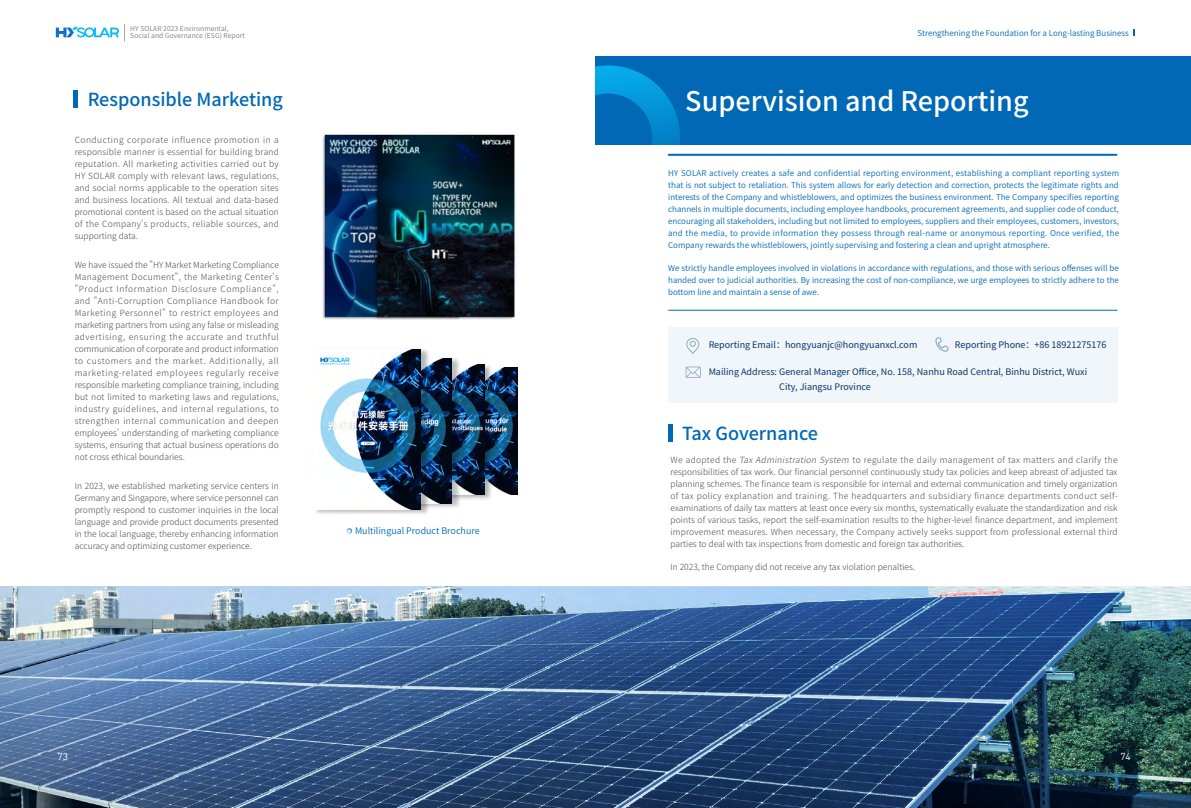
<style>
.page{position:relative;width:1191px;height:808px;background:#fff}
.page>*{position:absolute;margin:0;border:0;box-sizing:border-box;transform-origin:0 0}
.t1{font:500 27px "Source Han Sans CN";color:#fff}
.t2{font:500 18px "Source Han Sans CN";color:#0168b5}
.t3{font:10px "DIN";color:#fff}
.t4{font:9px/14.3px "Source Han Sans CN";color:#0b3166}
.t5{font:9px "Source Han Sans SC";color:#0168b5}
.t6{font:300 8.5px/12px "Source Han Sans CN";color:#4c4948;text-align:justify}
.t7{font:8px/12px "Source Han Sans CN";color:#0168b5;text-align:justify}
.t8{font:8px "Source Han Sans SC";color:#0168b5}
.t9{font:6.8px/7.7px "Source Han Sans CN";letter-spacing:.01em;color:#7d7d7d}
.s1{font-style:italic}
</style>
<div class="page">
<svg style="left:56px;top:24px;width:69px;height:17px"></svg>
<svg style="left:346px;top:528px;width:6px;height:6px"></svg>
<img style="left:322px;top:134px;width:194px;height:185px">
<img style="left:0;top:587px;width:119px;height:221px">
<img style="left:119px;top:587px;width:1072px;height:221px">
<div style="left:595px;top:56px;width:596px;height:88px;background:#0168b5"></div>
<svg style="left:595px;top:65px;width:85px;height:79px"></svg>
<img style="left:493px;top:368px;width:24px;height:126px">
<div style="left:396px;top:363px;width:97px;height:138px;background:#000;opacity:.3"></div>
<img style="left:461px;top:365px;width:23px;height:129px">
<div style="left:354px;top:357px;width:107px;height:153px;background:#000;opacity:.26"></div>
<img style="left:430px;top:359px;width:22px;height:144px">
<div style="left:313px;top:347px;width:117px;height:168px;background:#000;opacity:.29"></div>
<img style="left:313px;top:349px;width:107px;height:160px">
<div style="left:73px;top:90px;width:5px;height:18px;background:#0168b5"></div>
<div style="left:667px;top:424px;width:5px;height:18px;background:#0168b5"></div>
<hr style="left:668px;top:154px;width:448px;height:2px;background:#0168b5">
<hr style="left:668px;top:310px;width:449px;height:1px;background:#0168b5">
<div style="left:668px;top:327px;width:449px;height:76px;background:#f0f6fa"></div>
<p class="t9" style="left:130px;top:25px;width:116px">HY SOLAR 2023 Environmental,<br>Social and Governance (ESG) Report</p>
<h2 class="t2" style="left:88px;top:89px;width:197px">Responsible Marketing</h2>
<p class="t6" style="left:75px;top:134px;width:206px">Conducting corporate influence promotion in a responsible manner is essential for building brand reputation. All marketing activities carried out by HY SOLAR comply with relevant laws, regulations, and social norms applicable to the operation sites and business locations. All textual and data-based promotional content is based on the actual situation of the Company's products, reliable sources, and supporting data.</p>
<p class="t6" style="left:75px;top:259px;width:206px">We have issued the "HY Market Marketing Compliance Management Document", the Marketing Center's "Product Information Disclosure Compliance", and "Anti-Corruption Compliance Handbook for Marketing Personnel" to restrict employees and marketing partners from using any false or misleading advertising, ensuring the accurate and truthful communication of corporate and product information to customers and the market. Additionally, all marketing-related employees regularly receive responsible marketing compliance training, including but not limited to marketing laws and regulations, industry guidelines, and internal regulations, to strengthen internal communication and deepen employees' understanding of marketing compliance systems, ensuring that actual business operations do not cross ethical boundaries.</p>
<p class="t6" style="left:75px;top:480px;width:206px">In 2023, we established marketing service centers in Germany and Singapore, where service personnel can promptly respond to customer inquiries in the local language and provide product documents presented in the local language, thereby enhancing information accuracy and optimizing customer experience.</p>
<p class="t5" style="left:355px;top:526px;width:126px">Multilingual Product Brochure</p>
<p class="t8" style="left:917px;top:28px;width:213px">Strengthening the Foundation for a Long-lasting Business</p>
<h1 class="t1" style="left:685px;top:86px;width:345px">Supervision and Reporting</h1>
<p class="t7" style="left:668px;top:167px;width:452px">HY SOLAR actively creates a safe and confidential reporting environment, establishing a compliant reporting system that is not subject to retaliation. This system allows for early detection and correction, protects the legitimate rights and interests of the Company and whistleblowers, and optimizes the business environment. The Company specifies reporting channels in multiple documents, including employee handbooks, procurement agreements, and supplier code of conduct, encouraging all stakeholders, including but not limited to employees, suppliers and their employees, customers, investors, and the media, to provide information they possess through real-name or anonymous reporting. Once verified, the Company rewards the whistleblowers, jointly supervising and fostering a clean and upright atmosphere.</p>
<p class="t7" style="left:668px;top:262px;width:452px">We strictly handle employees involved in violations in accordance with regulations, and those with serious offenses will be handed over to judicial authorities. By increasing the cost of non-compliance, we urge employees to strictly adhere to the bottom line and maintain a sense of awe.</p>
<p class="t4" style="left:708px;top:338px;width:210px">Reporting Email：hongyuanjc@hongyuanxcl.com</p>
<p class="t4" style="left:779px;top:365px;width:309px;text-indent:-71px">Mailing Address: General Manager Office, No. 158, Nanhu Road Central, Binhu District, Wuxi<br>City, Jiangsu Province</p>
<p class="t4" style="left:955px;top:338px;width:153px">Reporting Phone：+86 18921275176</p>
<h2 class="t2" style="left:682px;top:423px;width:138px">Tax Governance</h2>
<p class="t6" style="left:670px;top:454px;width:449px">We adopted the <span class="s1">TaxAdministrationSystem</span> to regulate the daily management of tax matters and clarify the responsibilities of tax work. Our financial personnel continuously study tax policies and keep abreast of adjusted tax planning schemes. The finance team is responsible for internal and external communication and timely organization of tax policy explanation and training. The headquarters and subsidiary finance departments conduct self&shy;examinations of daily tax matters at least once every six months, systematically evaluate the standardization and risk points of various tasks, report the self-examination results to the higher-level finance department, and implement improvement measures. When necessary, the Company actively seeks support from professional external third parties to deal with tax inspections from domestic and foreign tax authorities.</p>
<p class="t6" style="left:670px;top:561px;width:246px">In 2023, the Company did not receive any tax violation penalties.</p>
<p class="t3" style="left:58px;top:751px;width:12px">73</p>
<p class="t3" style="left:1120px;top:751px;width:12px">74</p>
</div>
